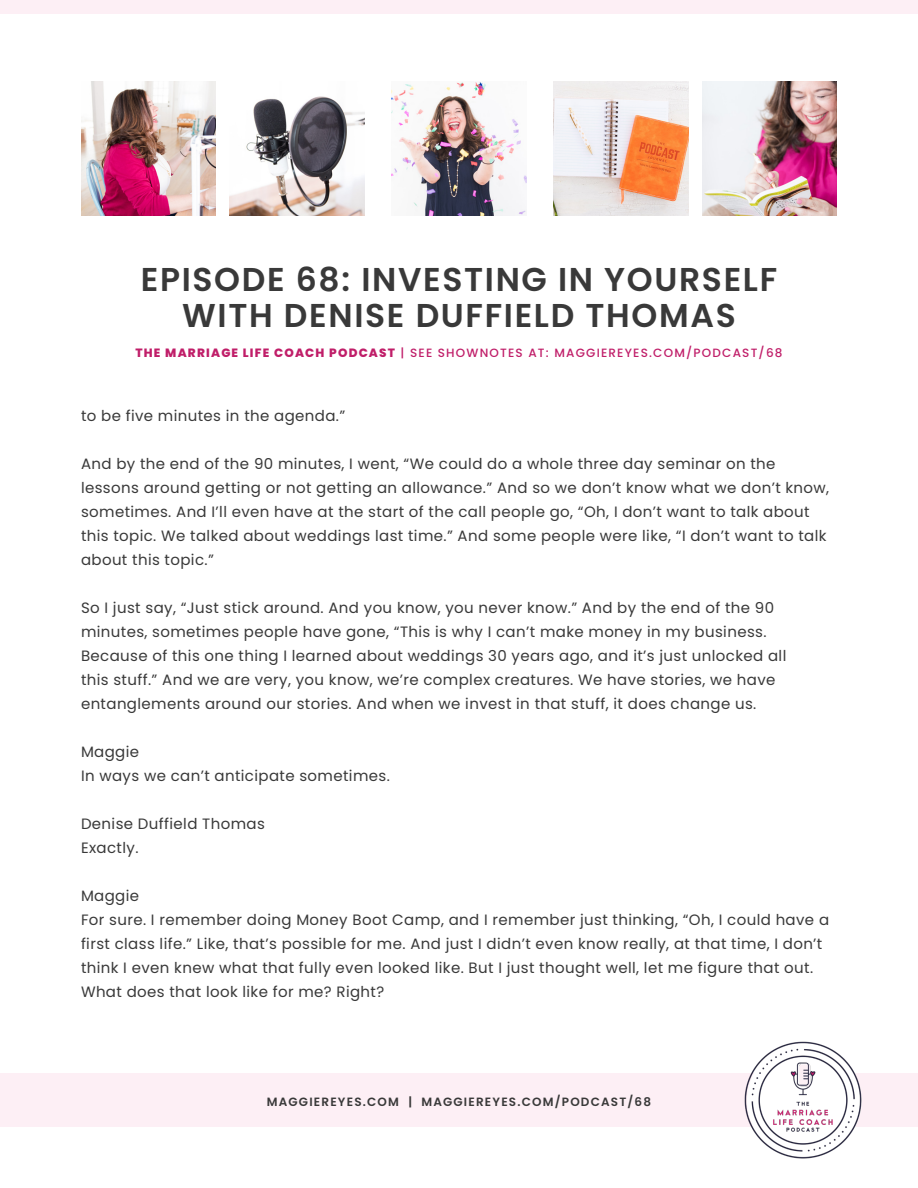
<style>
.page{position:relative;width:918px;height:1188px;background:#fff}
.page>*{position:absolute;margin:0;border:0;box-sizing:border-box;transform-origin:0 0}
.t1{font:600 33px/36px "Poppins";letter-spacing:.05em;color:#393939;text-align:center}
.t2{font:15px/24px "Poppins";letter-spacing:.025em;color:#393939}
.t3{font:500 12px "Poppins";letter-spacing:.1em;color:#c01e69}
.t4{font:600 12px "Poppins";letter-spacing:.1em;color:#393939}
.s1{font-weight:800}
</style>
<div class="page">
<div style="left:0;top:1073px;width:918px;height:54px;background:#fdeff5"></div>
<div style="left:0;top:0;width:918px;height:14px;background:#fdeff5"></div>
<img style="left:81px;top:81px;width:135px;height:135px">
<img style="left:392px;top:82px;width:134px;height:134px">
<img style="left:702px;top:81px;width:135px;height:135px">
<img style="left:230px;top:96px;width:134px;height:120px">
<img style="left:554px;top:81px;width:134px;height:135px">
<img style="left:744px;top:1041px;width:118px;height:118px">
<h1 class="t1" style="left:141px;top:262px;width:638px">EPISODE 68: INVESTING IN YOURSELF<br>WITH DENISE DUFFIELD THOMAS</h1>
<p class="t3" style="left:135px;top:346px;width:649px"><span class="s1">THE MARRIAGE LIFE COACH PODCAST</span> | SEE SHOWNOTES AT: MAGGIEREYES.COM/PODCAST/68</p>
<p class="t2" style="left:81px;top:404px;width:266px">to be five minutes in the agenda.”</p>
<p class="t2" style="left:81px;top:452px;width:750px">And by the end of the 90 minutes, I went, “We could do a whole three day seminar on the lessons around getting or not getting an allowance.” And so we don’t know what we don’t know, sometimes. And I’ll even have at the start of the call people go, “Oh, I don’t want to talk about this topic. We talked about weddings last time.” And some people were like, “I don’t want to talk about this topic.”</p>
<p class="t2" style="left:81px;top:596px;width:707px">So I just say, “Just stick around. And you know, you never know.” And by the end of the 90 minutes, sometimes people have gone, “This is why I can’t make money in my business.<br>Because of this one thing I learned about weddings 30 years ago, and it’s just unlocked all this stuff.” And we are very, you know, we’re complex creatures. We have stories, we have entanglements around our stories. And when we invest in that stuff, it does change us.</p>
<p class="t2" style="left:81px;top:740px;width:310px">Maggie<br>In ways we can’t anticipate sometimes.</p>
<p class="t2" style="left:81px;top:812px;width:185px">Denise Duffield Thomas<br>Exactly.</p>
<p class="t2" style="left:81px;top:884px;width:750px">Maggie<br>For sure. I remember doing Money Boot Camp, and I remember just thinking, “Oh, I could have a first class life.” Like, that’s possible for me. And just I didn’t even know really, at that time, I don’t think I even knew what that fully even looked like. But I just thought well, let me figure that out.<br>What does that look like for me? Right?</p>
<p class="t4" style="left:267px;top:1095px;width:386px">MAGGIEREYES.COM | MAGGIEREYES.COM/PODCAST/68</p>
</div>
